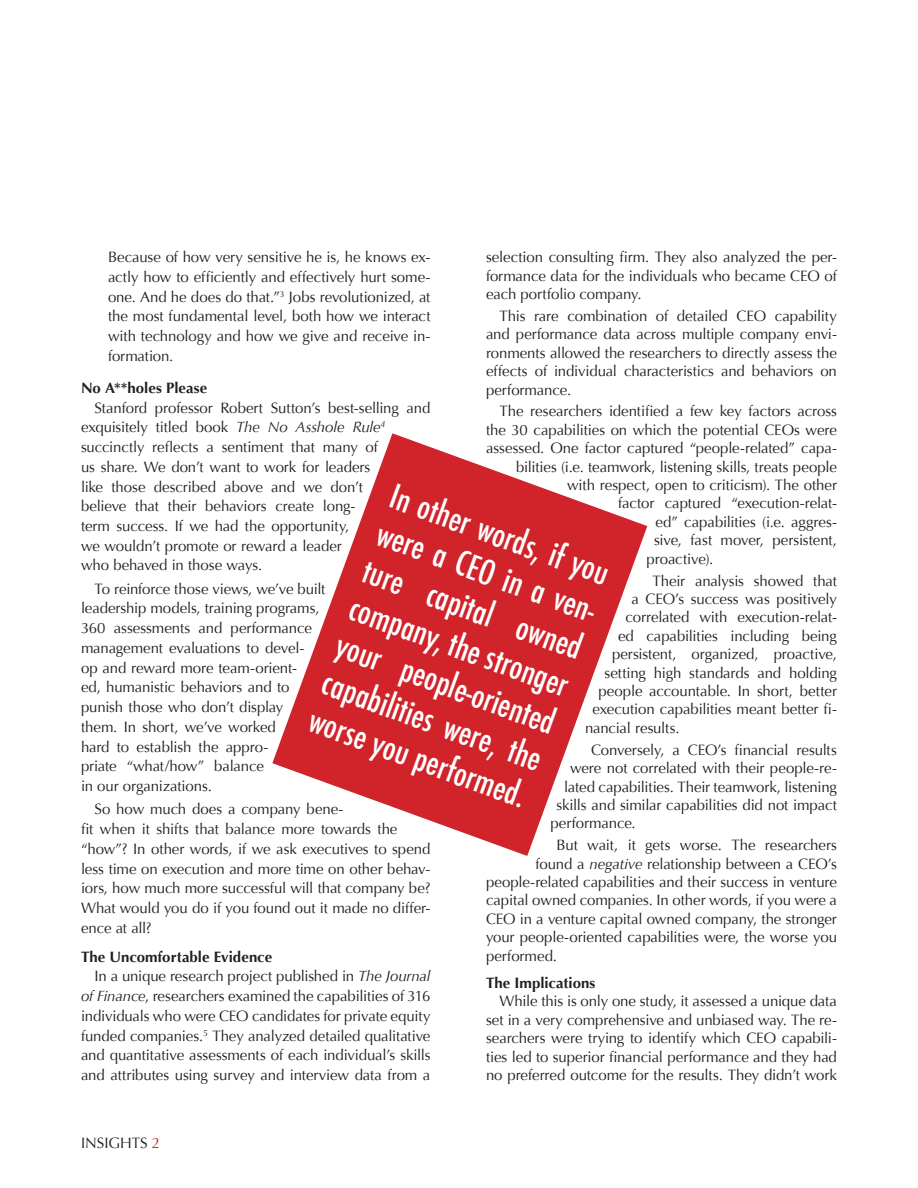
<style>
.page{position:relative;width:918px;height:1188px;background:#fff}
.page>*{position:absolute;margin:0;border:0;box-sizing:border-box;transform-origin:0 0}
.t1{font:500 condensed 33px/39.6px "Futura";color:#fff}
.Column_Text{font:15px/19.8px "Optima";letter-spacing:-.005em;color:#231f20;text-align:justify}
.Heading_-_Day{font:700 15px "Optima";color:#231f20}
.s1{font-style:italic}
.s2{color:#d1232a}
</style>
<div class="page">
<svg style="left:272px;top:433px;width:375px;height:423px;fill:#d1232a"></svg>
<p class="Column_Text" style="left:486px;top:248px;width:353px;line-height:18.5px">selection consulting firm. They also analyzed the per&shy;formance data for the individuals who became CEO of each portfolio company.</p>
<p class="Column_Text" style="left:486px;top:307px;width:353px;line-height:18.5px;text-indent:14px">This rare combination of detailed CEO capability and performance data across multiple company envi&shy;ronments allowed the researchers to directly assess the effects of individual characteristics and behaviors on performance.</p>
<p class="Column_Text" style="left:500px;top:402px;width:339px">The researchers identified a few key factors across</p>
<p class="Column_Text" style="left:486px;top:420px;width:352px">the 30 capabilities on which the potential CEOs were</p>
<p class="Column_Text" style="left:486px;top:438px;width:352px">assessed. One factor captured “people-related” capa-</p>
<p class="Column_Text" style="left:516px;top:457px;width:322px">bilities (i.e. teamwork, listening skills, treats people</p>
<p class="Column_Text" style="left:567px;top:475px;width:272px">with respect, open to criticism). The other</p>
<p class="Column_Text" style="left:618px;top:494px;width:220px">factor captured “execution-relat-</p>
<p class="Column_Text" style="left:656px;top:512px;width:183px">ed” capabilities (i.e. aggres-</p>
<p class="Column_Text" style="left:654px;top:530px;width:185px">sive, fast mover, persistent,</p>
<p class="Column_Text" style="left:646px;top:549px;width:68px">proactive).</p>
<p class="Column_Text" style="left:652px;top:571px;width:186px">Their analysis showed that</p>
<p class="Column_Text" style="left:632px;top:589px;width:207px">a CEO’s success was positively</p>
<p class="Column_Text" style="left:626px;top:608px;width:213px">correlated with execution-relat-</p>
<p class="Column_Text" style="left:618px;top:626px;width:220px">ed capabilities including being</p>
<p class="Column_Text" style="left:612px;top:644px;width:227px">persistent, organized, proactive,</p>
<p class="Column_Text" style="left:604px;top:663px;width:234px">setting high standards and holding</p>
<p class="Column_Text" style="left:598px;top:681px;width:240px">people accountable. In short, better</p>
<p class="Column_Text" style="left:592px;top:700px;width:246px">execution capabilities meant better fi-</p>
<p class="Column_Text" style="left:585px;top:718px;width:96px">nancial results.</p>
<p class="Column_Text" style="left:591px;top:740px;width:247px">Conversely, a CEO’s financial results</p>
<p class="Column_Text" style="left:570px;top:758px;width:268px">were not correlated with their people-re-</p>
<p class="Column_Text" style="left:564px;top:777px;width:275px">lated capabilities. Their teamwork, listening</p>
<p class="Column_Text" style="left:556px;top:795px;width:282px">skills and similar capabilities did not impact</p>
<p class="Column_Text" style="left:550px;top:814px;width:87px">performance.</p>
<p class="Column_Text" style="left:556px;top:835px;width:282px">But wait, it gets worse. The researchers</p>
<p class="Column_Text" style="left:536px;top:854px;width:303px">found a <span class="s1">negative</span> relationship between a CEO’s</p>
<p class="Column_Text" style="left:486px;top:872px;width:353px">people-related capabilities and their success in venture</p>
<p class="Column_Text" style="left:486px;top:891px;width:353px">capital owned companies. In other words, if you were a</p>
<p class="Column_Text" style="left:486px;top:909px;width:352px">CEO in a venture capital owned company, the stronger</p>
<p class="Column_Text" style="left:486px;top:927px;width:353px">your people-oriented capabilities were, the worse you</p>
<p class="Column_Text" style="left:486px;top:946px;width:73px">performed.</p>
<p class="Heading_-_Day" style="left:486px;top:974px;width:111px">The Implications</p>
<p class="Column_Text" style="left:486px;top:992px;width:353px;line-height:18.5px;text-indent:14px">While this is only one study, it assessed a unique data set in a very comprehensive and unbiased way. The re&shy;searchers were trying to identify which CEO capabili&shy;ties led to superior financial performance and they had no preferred outcome for the results. They didn’t work</p>
<p class="Column_Text" style="left:108px;top:247px;width:324px">Because of how very sensitive he is, he knows ex&shy;actly how to efficiently and effectively hurt some&shy;one. And he does do that.”<sup>3</sup> Jobs revolutionized, at the most fundamental level, both how we interact with technology and how we give and receive in&shy;formation.</p>
<p class="Heading_-_Day" style="left:81px;top:379px;width:128px">No A**holes Please</p>
<p class="Column_Text" style="left:81px;top:398px;width:351px;text-align:left;text-indent:14px">Stanford professor Robert Sutton’s best-selling and exquisitely titled book <span class="s1">The No Asshole Rule</span><sup>4 </sup>succinctly reflects a sentiment that many of<br>us share. We don’t want to work for leaders<br>like those described above and we don’t<br>believe that their behaviors create long-<br>term success. If we had the opportunity,<br>we wouldn’t promote or reward a leader<br>who behaved in those ways.</p>
<p class="Column_Text" style="left:81px;top:579px;width:246px;text-align:left;text-indent:14px">To reinforce those views, we’ve built leadership models, training programs,<br>360 assessments and performance management evaluations to devel-<br>op and reward more team-orient-<br>ed, humanistic behaviors and to punish those who don’t display<br>them. In short, we’ve worked<br>hard to establish the appro-<br>priate “what/how” balance<br>in our organizations.</p>
<p class="Column_Text" style="left:81px;top:800px;width:351px;text-align:left;text-indent:14px">So how much does a company bene-<br>fit when it shifts that balance more towards the “how”? In other words, if we ask executives to spend less time on execution and more time on other behav&shy;iors, how much more successful will that company be?<br>What would you do if you found out it made no differ&shy;ence at all?</p>
<p class="Heading_-_Day" style="left:81px;top:948px;width:193px">The Uncomfortable Evidence</p>
<p class="Column_Text" style="left:81px;top:967px;width:351px;text-indent:14px">In a unique research project published in <span class="s1">The Journal of Finance</span>, researchers examined the capabilities of 316 individuals who were CEO candidates for private equity funded companies.<sup>5</sup> They analyzed detailed qualitative and quantitative assessments of each individual’s skills and attributes using survey and interview data from a</p>
<p class="t1" style="left:398px;top:477px;width:243px;rotate:20deg">In other words, if you were a CEO in a ven&shy;ture capital owned company, the stronger your people-oriented capabilities were, the worse you performed.</p>
<p class="Column_Text" style="left:81px;top:1133px;width:81px">INSIGHTS <span class="s2">2</span></p>
</div>
